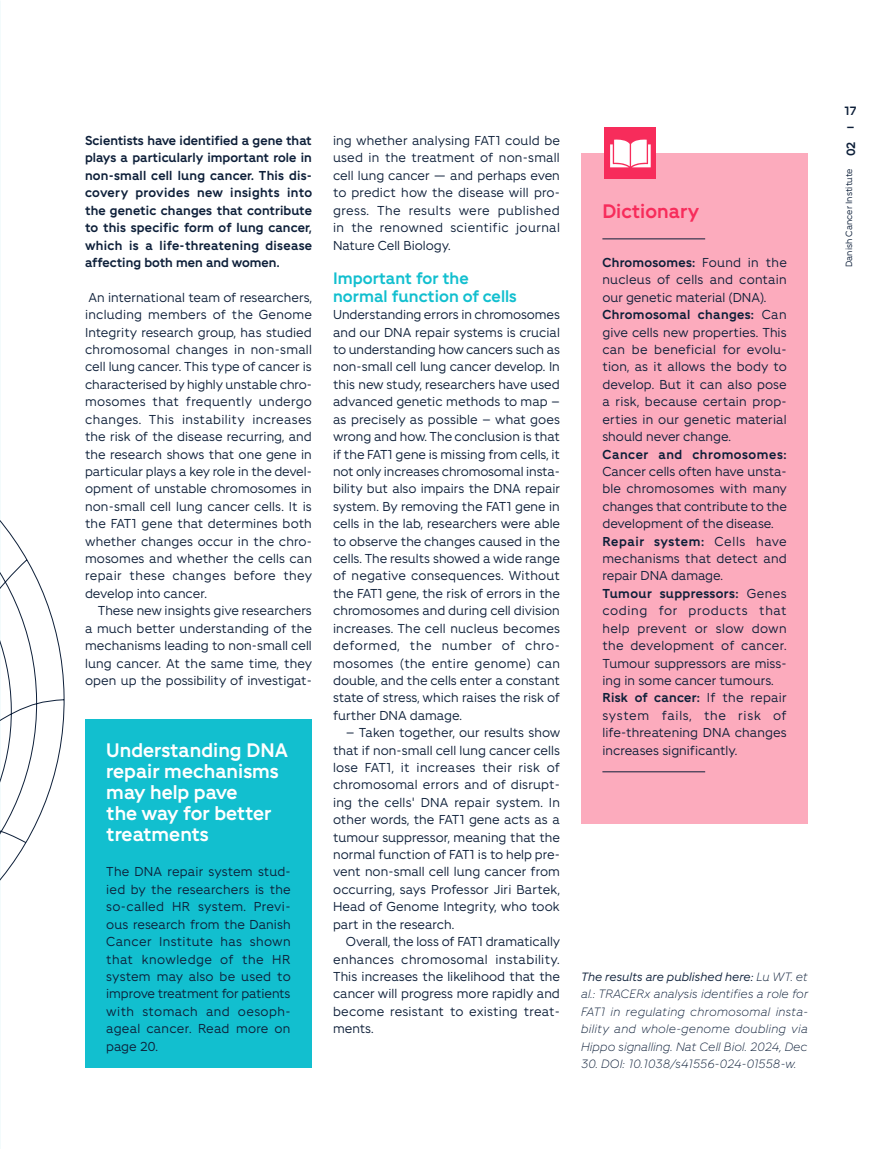
<style>
.page{position:relative;width:893px;height:1149px;background:#fff}
.page>*{position:absolute;margin:0;border:0;box-sizing:border-box;transform-origin:0 0}
.KBF_H3_RUBRIK_1_5mmluft{font:700 19.5px/21px "Fighter";color:#fff}
.KBF_H3_RUBRIK_1_5mmluft-2{font:700 19.5px "Fighter";color:#f72c5b}
.Mini_overskrift{font:700 16.5px/17.4px "Fighter";color:#12bfcf}
.KBF_BRØD_Uden_IND{font:12.9px/17.4px "Fighter";color:#0d1f39;text-align:justify}
.KBF_PENGEBOKS{font:12.9px/17.4px "Fighter";color:#0d1f39;text-align:justify}
.KBF_BRØD{font:12.9px/17.4px "Fighter";color:#0d1f39;text-align:justify}
.KBF_M2_Manchet{font:700 12.9px/17.4px "Fighter";color:#0d1f39;text-align:justify}
.KBF_resultattekst{font:italic 300 12px/17.4px "Fighter";color:#0d1f39;text-align:justify}
.t1{font:700 12px/16.2px "Fighter";color:#0d1f39}
.t2{font:9px "Fighter";color:#0d1f39}
.s1{font-weight:700}
.s2{font-weight:400}
.s3{font-weight:700;font-size:12px}
</style>
<div class="page">
<svg style="left:0;top:414px;width:56px;height:571px"></svg>
<div style="left:581px;top:153px;width:227px;height:671px;background:#fcabbd"></div>
<hr style="left:602px;top:238px;width:103px;height:1px;background:#0d1f39">
<hr style="left:602px;top:771px;width:103px;height:1px;background:#0d1f39">
<div style="left:605px;top:128px;width:51px;height:51px;background:#f72c5b"></div>
<svg style="left:610px;top:139px;width:41px;height:28px"></svg>
<div style="left:85px;top:719px;width:227px;height:348px;background:#12bfcf"></div>
<img style="left:0;top:471px;width:65px;height:302px">
<p class="KBF_M2_Manchet" style="left:85px;top:131px;width:229px">Scientists have identified a gene that plays a particularly important role in non-small cell lung cancer. This dis&shy;covery provides new insights into the genetic changes that contribute to this specific form of lung cancer, which is a life-threatening disease affecting both men and women.</p>
<p class="KBF_BRØD_Uden_IND" style="left:85px;top:288px;width:229px">An international team of researchers, including members of the Genome Integrity research group, has studied chromosomal changes in non-small cell lung cancer. This type of cancer is characterised by highly unstable chro&shy;mosomes that frequently undergo changes. This instability increases the risk of the disease recurring, and the research shows that one gene in particular plays a key role in the devel&shy;opment of unstable chromosomes in non-small cell lung cancer cells. It is the FAT1 gene that determines both whether changes occur in the chro&shy;mosomes and whether the cells can repair these changes before they develop into cancer.</p>
<p class="KBF_BRØD" style="left:85px;top:601px;width:229px;text-indent:13px">These new insights give researchers a much better understanding of the mechanisms leading to non-small cell lung cancer. At the same time, they open up the possibility of investigat-</p>
<p class="KBF_BRØD" style="left:333px;top:131px;width:228px">ing whether analysing FAT1 could be used in the treatment of non-small cell lung cancer — and perhaps even to predict how the disease will pro&shy;gress. The results were published in the renowned scientific journal Nature Cell Biology.</p>
<p class="Mini_overskrift" style="left:333px;top:269px;width:185px">Important for the normal function of cells</p>
<p class="KBF_BRØD_Uden_IND" style="left:333px;top:305px;width:229px">Understanding errors in chromosomes and our DNA repair systems is crucial to understanding how cancers such as non-small cell lung cancer develop. In this new study, researchers have used advanced genetic methods to map – as precisely as possible – what goes wrong and how. The conclusion is that if the FAT1 gene is missing from cells, it not only increases chromosomal insta&shy;bility but also impairs the DNA repair system. By removing the FAT1 gene in cells in the lab, researchers were able to observe the changes caused in the cells. The results showed a wide range of negative consequences. Without the FAT1 gene, the risk of errors in the chromosomes and during cell division increases. The cell nucleus becomes deformed, the number of chro&shy;mosomes (the entire genome) can double, and the cells enter a constant state of stress, which raises the risk of further DNA damage.</p>
<p class="KBF_BRØD" style="left:333px;top:723px;width:229px;text-indent:13px">– Taken together, our results show that if non-small cell lung cancer cells lose FAT1, it increases their risk of chromosomal errors and of disrupt&shy;ing the cells' DNA repair system. In other words, the FAT1 gene acts as a tumour suppressor, meaning that the normal function of FAT1 is to help pre&shy;vent non-small cell lung cancer from occurring, says Professor Jiri Bartek, Head of Genome Integrity, who took part in the research.</p>
<p class="KBF_BRØD" style="left:333px;top:931px;width:229px;text-indent:13px">Overall, the loss of FAT1 dramatically enhances chromosomal instability.<br>This increases the likelihood that the cancer will progress more rapidly and become resistant to existing treat&shy;ments.</p>
<p class="KBF_H3_RUBRIK_1_5mmluft-2" style="left:602px;top:197px;width:98px">Dictionary</p>
<p class="KBF_PENGEBOKS" style="left:602px;top:253px;width:186px"><span class="s1">Chromosomes:</span> Found in the nucleus of cells and contain our genetic material (DNA).</p>
<p class="KBF_PENGEBOKS" style="left:602px;top:305px;width:186px"><span class="s1">Chromosomal changes:</span> Can give cells new properties. This can be beneficial for evolu&shy;tion, as it allows the body to develop. But it can also pose a risk, because certain prop&shy;erties in our genetic material should never change.</p>
<p class="KBF_PENGEBOKS" style="left:602px;top:444px;width:186px"><span class="s1">Cancer and chromosomes:<br></span>Cancer cells often have unsta&shy;ble chromosomes with many changes that contribute to the development of the disease.</p>
<p class="KBF_PENGEBOKS" style="left:602px;top:531px;width:186px"><span class="s1">Repair system:</span> Cells have mechanisms that detect and repair DNA damage.</p>
<p class="KBF_PENGEBOKS" style="left:602px;top:583px;width:186px"><span class="s1">Tumour suppressors:</span> Genes coding for products that help prevent or slow down the development of cancer.<br>Tumour suppressors are miss&shy;ing in some cancer tumours.</p>
<p class="KBF_PENGEBOKS" style="left:602px;top:688px;width:186px"><span class="s1">Risk of cancer:</span> If the repair system fails, the risk of life-threatening DNA changes</p>
<p class="KBF_H3_RUBRIK_1_5mmluft" style="left:106px;top:738px;width:183px">Understanding DNA</p>
<p class="KBF_PENGEBOKS" style="left:602px;top:740px;width:136px">increases significantly.</p>
<p class="KBF_H3_RUBRIK_1_5mmluft" style="left:106px;top:759px;width:174px">repair mechanisms may help pave<br>the way for better treatments</p>
<p class="KBF_PENGEBOKS" style="left:106px;top:862px;width:186px">The DNA repair system stud&shy;ied by the researchers is the so-called HR system. Previ&shy;ous research from the Danish Cancer Institute has shown that knowledge of the HR system may also be used to improve treatment for patients with stomach and oesoph&shy;ageal cancer. Read more on page 20.</p>
<p class="KBF_resultattekst" style="left:581px;top:966px;width:229px"><span class="s2">The results are published here:</span> Lu WT. et al.: TRACERx analysis identifies a role for FAT1 in regulating chromosomal insta&shy;bility and whole-genome doubling via Hippo signalling. Nat Cell Biol. 2024, Dec</p>
<p class="KBF_resultattekst" style="left:581px;top:1053px;width:217px">30. DOI: 10.1038/s41556-024-01558-w.</p>
<p class="t1" style="left:844px;top:102px;width:13px">17 –</p>
<p class="t2" style="left:843px;top:267px;width:127px;rotate:-90deg">Danish Cancer Institute <span class="s3">02</span></p>
</div>
